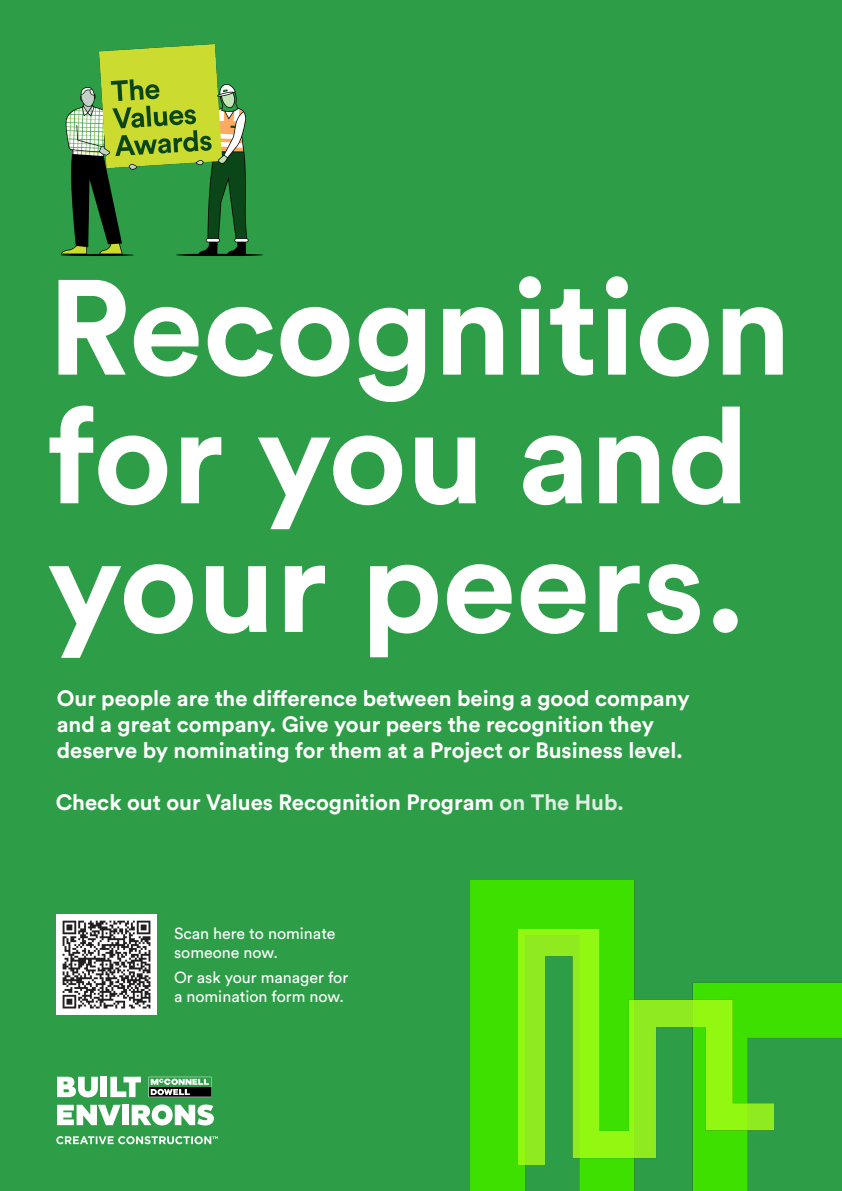
<style>
.page{position:relative;width:842px;height:1191px;background:#2d9e47}
.page>*{position:absolute;margin:0;border:0;box-sizing:border-box;transform-origin:0 0}
.t1{font:700 133.5px/128.6px "Circular Std";color:#fff}
.t2{font:700 22px/26.4px "Circular Std";color:#fff}
.t3{font:16px/19.2px "Circular Std";color:#fff}
.s1{color:#dfefe3}
</style>
<div class="page">
<img style="left:57px;top:914px;width:99px;height:100px">
<img style="left:61px;top:44px;width:202px;height:212px">
<svg style="left:57px;top:1104px;width:64px;height:21px"></svg>
<svg style="left:57px;top:1076px;width:41px;height:21px"></svg>
<div style="left:101px;top:1076px;width:6px;height:21px;background:#fff"></div>
<svg style="left:110px;top:1076px;width:31px;height:21px"></svg>
<div style="left:122px;top:1104px;width:6px;height:21px;background:#fff"></div>
<svg style="left:132px;top:1104px;width:82px;height:21px"></svg>
<svg style="left:56px;top:1136px;width:162px;height:8px"></svg>
<svg style="left:149px;top:1076px;width:62px;height:21px"></svg>
<img style="left:471px;top:881px;width:371px;height:310px">
<img style="left:518px;top:929px;width:256px;height:235px">
<p class="t1" style="left:48px;top:260px;width:745px">Recognition</p>
<p class="t1" style="left:48px;top:389px;width:703px">for you and your peers.</p>
<p class="t2" style="left:57px;top:684px;width:635px">Our people are the difference between being a good company and a great company. Give your peers the recognition they deserve by nominating for them at a Project or Business level.</p>
<p class="t2" style="left:56px;top:789px;width:570px">Check out our Values Recognition Program <span class="s1">on The Hub.</span></p>
<p class="t3" style="left:174px;top:923px;width:163px">Scan here to nominate someone now.</p>
<p class="t3" style="left:174px;top:967px;width:176px">Or ask your manager for a nomination form now.</p>
</div>
